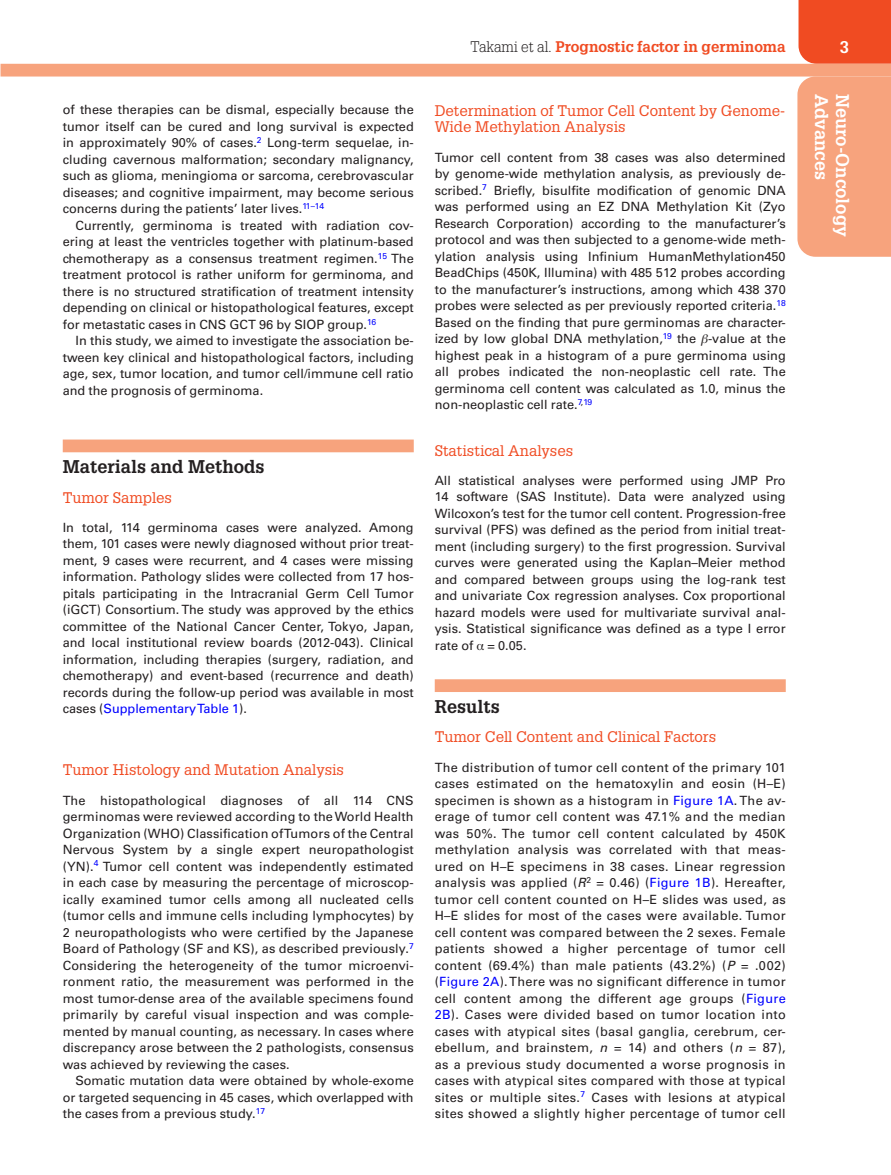
<style>
.page{position:relative;width:891px;height:1175px;background:#fff}
.page>*{position:absolute;margin:0;border:0;box-sizing:border-box;transform-origin:0 0}
.t1{font:700 18px "Glypha LT Std";color:#231f20}
.t2{font:700 18px "Glypha LT Std";color:#fff}
.t3{font:700 16.5px "Glypha LT Std";color:#fff}
.t4{font:15px/16.5px "Glypha LT Std";color:#f04b22}
.t5{font:700 15px "Glypha LT Std";color:#f04b22}
.t6{font:12.75px/16.5px "Univers LT Std";color:#231f20;text-align:justify}
.s1{color:#00f}
.s2{font-weight:300;color:#231f20}
.s3{font-family:"Gandhari Unicode";font-style:italic}
.s4{font-family:"Gandhari Unicode"}
.s5{font-style:italic}
</style>
<div class="page">
<div style="left:799px;top:0;width:92px;height:64px;background:#f04b22"></div>
<div style="left:1px;top:64px;width:890px;height:12px;background:#f7a37d"></div>
<div style="left:797px;top:76px;width:94px;height:181px;background:#f7a37d"></div>
<div style="left:63px;top:439px;width:351px;height:13px;background:#f7a37d"></div>
<div style="left:435px;top:679px;width:351px;height:13px;background:#f7a37d"></div>
<p class="t6" style="left:63px;top:102px;width:353px">of these therapies can be dismal, especially because the tumor itself can be cured and long survival is expected in approximately 90% of cases.<sup>2</sup> Long-term sequelae, in&shy;cluding cavernous malformation; secondary malignancy, such as glioma, meningioma or sarcoma, cerebrovascular diseases; and cognitive impairment, may become serious concerns during the patients’ later lives.<sup>11–14</sup></p>
<p class="t6" style="left:63px;top:217px;width:353px;text-indent:13px">Currently, germinoma is treated with radiation cov&shy;ering at least the ventricles together with platinum-based chemotherapy as a consensus treatment regimen.<sup>15</sup> The treatment protocol is rather uniform for germinoma, and there is no structured stratification of treatment intensity depending on clinical or histopathological features, except for metastatic cases in CNS GCT 96 by SIOP group.<sup>16</sup></p>
<p class="t6" style="left:63px;top:333px;width:353px;text-indent:13px">In this study, we aimed to investigate the association be&shy;tween key clinical and histopathological factors, including age, sex, tumor location, and tumor cell/immune cell ratio and the prognosis of germinoma.</p>
<h1 class="t1" style="left:63px;top:456px;width:203px">Materials and Methods</h1>
<p class="t4" style="left:63px;top:488px;width:111px">Tumor Samples</p>
<p class="t6" style="left:63px;top:519px;width:353px">In total, 114 germinoma cases were analyzed. Among them, 101 cases were newly diagnosed without prior treat&shy;ment, 9 cases were recurrent, and 4 cases were missing information. Pathology slides were collected from 17 hos&shy;pitals participating in the Intracranial Germ Cell Tumor (iGCT) Consortium. The study was approved by the ethics committee of the National Cancer Center, Tokyo, Japan, and local institutional review boards (2012-043). Clinical information, including therapies (surgery, radiation, and chemotherapy) and event-based (recurrence and death) records during the follow-up period was available in most cases (<span class="s1">Supplementary Table 1</span>).</p>
<p class="t4" style="left:63px;top:761px;width:283px">Tumor Histology and Mutation Analysis</p>
<p class="t6" style="left:63px;top:792px;width:353px">The histopathological diagnoses of all 114 CNS germinomas were reviewed according to the World Health Organization (WHO) Classification of Tumors of the Central Nervous System by a single expert neuropathologist (YN).<sup>4</sup> Tumor cell content was independently estimated in each case by measuring the percentage of microscop&shy;ically examined tumor cells among all nucleated cells (tumor cells and immune cells including lymphocytes) by 2 neuropathologists who were certified by the Japanese Board of Pathology (SF and KS), as described previously.<sup>7<br></sup>Considering the heterogeneity of the tumor microenvi&shy;ronment ratio, the measurement was performed in the most tumor-dense area of the available specimens found primarily by careful visual inspection and was comple&shy;mented by manual counting, as necessary. In cases where discrepancy arose between the 2 pathologists, consensus was achieved by reviewing the cases.</p>
<p class="t6" style="left:63px;top:1072px;width:353px;text-indent:13px">Somatic mutation data were obtained by whole-exome or targeted sequencing in 45 cases, which overlapped with the cases from a previous study.<sup>17</sup></p>
<p class="t5" style="left:470px;top:37px;width:317px"><span class="s2">Takami et al.</span> Prognostic factor in germinoma</p>
<p class="t3" style="left:840px;top:37px;width:11px">3</p>
<h1 class="t2" style="left:833px;top:94px;width:88px;rotate:90deg">Advances</h1>
<h1 class="t2" style="left:854px;top:94px;width:145px;rotate:90deg">Neuro-Oncology</h1>
<p class="t4" style="left:435px;top:102px;width:352px">Determination of Tumor Cell Content by Genome-<br>Wide Methylation Analysis</p>
<p class="t6" style="left:435px;top:149px;width:353px">Tumor cell content from 38 cases was also determined by genome-wide methylation analysis, as previously de&shy;scribed.<sup>7</sup> Briefly, bisulfite modification of genomic DNA was performed using an EZ DNA Methylation Kit (Zyo Research Corporation) according to the manufacturer’s protocol and was then subjected to a genome-wide meth&shy;ylation analysis using Infinium HumanMethylation450<br>BeadChips (450K, Illumina) with 485 512 probes according to the manufacturer’s instructions, among which 438 370 probes were selected as per previously reported criteria.<sup>18<br></sup>Based on the finding that pure germinomas are character&shy;ized by low global DNA methylation,<sup>19</sup> the <span class="s3">β</span>-value at the highest peak in a histogram of a pure germinoma using all probes indicated the non-neoplastic cell rate. The germinoma cell content was calculated as 1.0, minus the non-neoplastic cell rate.<sup>7</sup><sup>,</sup><sup>19</sup></p>
<p class="t4" style="left:435px;top:442px;width:140px">Statistical Analyses</p>
<p class="t6" style="left:435px;top:472px;width:353px">All statistical analyses were performed using JMP Pro 14 software (SAS Institute). Data were analyzed using Wilcoxon’s test for the tumor cell content. Progression-free survival (PFS) was defined as the period from initial treat&shy;ment (including surgery) to the first progression. Survival curves were generated using the Kaplan–Meier method and compared between groups using the log-rank test and univariate Cox regression analyses. Cox proportional hazard models were used for multivariate survival anal&shy;ysis. Statistical significance was defined as a type I error rate of <span class="s4">α</span> = 0.05.</p>
<h1 class="t1" style="left:435px;top:695px;width:66px">Results</h1>
<p class="t4" style="left:435px;top:728px;width:283px">Tumor Cell Content and Clinical Factors</p>
<p class="t6" style="left:435px;top:759px;width:353px">The distribution of tumor cell content of the primary 101 cases estimated on the hematoxylin and eosin (H–E) specimen is shown as a histogram in <span class="s1">Figure 1A</span>. The av&shy;erage of tumor cell content was 47.1% and the median was 50%. The tumor cell content calculated by 450K methylation analysis was correlated with that meas&shy;ured on H–E specimens in 38 cases. Linear regression analysis was applied (<span class="s5">R</span><sup>2</sup> = 0.46) (<span class="s1">Figure 1B</span>). Hereafter, tumor cell content counted on H–E slides was used, as H–E slides for most of the cases were available. Tumor cell content was compared between the 2 sexes. Female patients showed a higher percentage of tumor cell content (69.4%) than male patients (43.2%) (<span class="s5">P</span> = .002) (<span class="s1">Figure 2A</span>). There was no significant difference in tumor cell content among the different age groups (<span class="s1">Figure 2B</span>). Cases were divided based on tumor location into cases with atypical sites (basal ganglia, cerebrum, cer&shy;ebellum, and brainstem, <span class="s5">n</span> = 14) and others (<span class="s5">n</span> = 87), as a previous study documented a worse prognosis in cases with atypical sites compared with those at typical sites or multiple sites.<sup>7</sup> Cases with lesions at atypical sites showed a slightly higher percentage of tumor cell</p>
</div>
